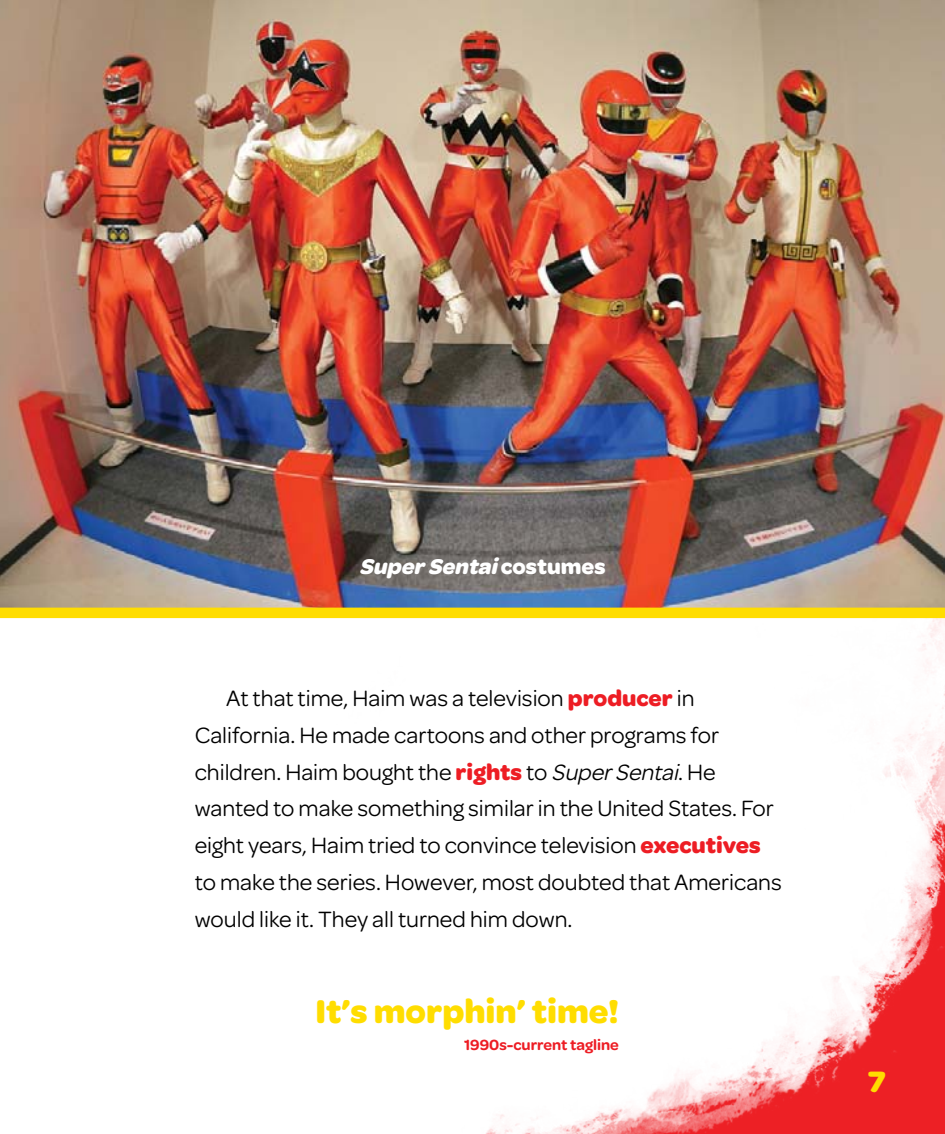
<style>
.page{position:relative;width:945px;height:1134px;background:#fff}
.page>*{position:absolute;margin:0;border:0;box-sizing:border-box;transform-origin:0 0}
.t1{font:700 35px "Omnes";color:#fd0}
.t2{font:700 31.5px "Omnes";color:#fd0}
.t3{font:23.62px/36.8px "Omnes";color:#000}
.t4{font:italic 700 22.75px "Omnes";color:#fff}
.t5{font:600 15.75px "Omnes";color:#ed1d24}
.s1{font-style:normal}
.s2{font-weight:700;color:#ed1d24}
.s3{font-style:italic}
</style>
<div class="page">
<img style="left:277px;top:618px;width:668px;height:516px">
<img style="left:0;top:0;width:945px;height:608px">
<div style="left:0;top:608px;width:945px;height:10px;background:#fd0"></div>
<p class="t4" style="left:359px;top:553px;width:248px">Super Sentai<span class="s1">c o s t u m e s</span></p>
<p class="t3" style="left:195px;top:680px;width:589px;text-indent:31px">At that time, Haim was a television <span class="s2">producer</span> in California. He made cartoons and other programs for children. Haim bought the <span class="s2">rights</span> to <span class="s3">SuperSentai</span>. He wanted to make something similar in the United States. For eight years, Haim tried to convince television <span class="s2">executives </span>to make the series. However, most doubted that Americans would like it. They all turned him down.</p>
<h1 class="t1" style="left:315px;top:992px;width:305px">It’s morphin’ time!</h1>
<p class="t5" style="left:464px;top:1035px;width:156px">1990s-current tagline</p>
<h2 class="t2" style="left:868px;top:1064px;width:19px">7</h2>
</div>
